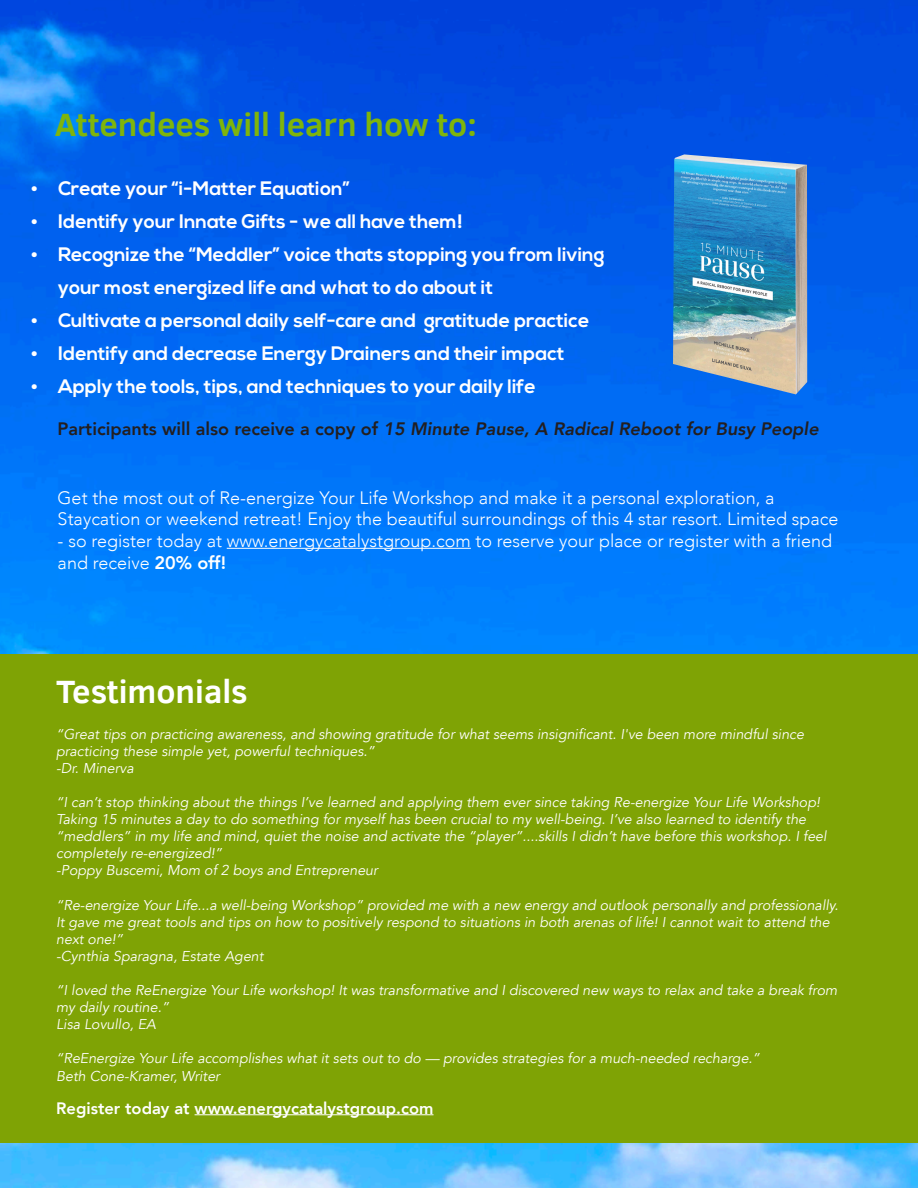
<style>
.page{position:relative;width:918px;height:1188px;background:#fff}
.page>*{position:absolute;margin:0;border:0;box-sizing:border-box;transform-origin:0 0}
.t1{font:700 33px "Clear Sans";color:#7fb50b}
.t2{font:700 33px "Clear Sans";color:#fff}
.t3{font:700 19.5px/33px "Nexa";color:#fff}
.t4{font:300 18px/21.6px "Avenir";color:#fff}
.t5{font:italic 800 18px "Avenir";color:#231f20}
.t6{font:800 16.5px "Avenir";color:#fff}
.t7{font:italic 14.25px/17.1px "Avenir";color:#fff}
.s1{font-style:normal}
.s2{font-weight:800}
</style>
<div class="page">
<img style="left:0;top:0;width:918px;height:1188px">
<img style="left:673px;top:154px;width:134px;height:240px">
<hr style="left:227px;top:548px;width:244px;height:1px;background:#fff">
<div style="left:0;top:655px;width:918px;height:488px;background:#7fa305"></div>
<hr style="left:195px;top:1114px;width:239px;height:1px;background:#fff">
<p class="t1" style="left:55px;top:101px;width:423px">Attendees will learn how to:</p>
<p class="t3" style="left:31px;top:172px;width:320px">• Create your “i-Matter Equation”</p>
<p class="t3" style="left:31px;top:205px;width:433px">• Identify your Innate Gifts - we all have them!</p>
<p class="t3" style="left:58px;top:238px;width:548px;text-indent:-27px">• Recognize the “Meddler” voice thats stopping you from living your most energized life and what to do about it</p>
<p class="t3" style="left:31px;top:304px;width:560px">• Cultivate a personal daily self-care and gratitude practice</p>
<p class="t3" style="left:31px;top:337px;width:535px">• Identify and decrease Energy Drainers and their impact</p>
<p class="t3" style="left:31px;top:370px;width:506px">• Apply the tools, tips, and techniques to your daily life</p>
<p class="t5" style="left:58px;top:418px;width:763px"><span class="s1">Participants will also receive a copy of</span> 15 Minute Pause, A Radical Reboot for Busy People</p>
<p class="t4" style="left:58px;top:487px;width:782px">Get the most out of Re-energize Your Life Workshop and make it a personal exploration, a<br>Staycation or weekend retreat! Enjoy the beautiful surroundings of this 4 star resort. Limited space</p>
<p class="t4" style="left:58px;top:530px;width:776px">- so register today at www.energycatalystgroup.com to reserve your place or register with a friend and receive <span class="s2">20% off!</span></p>
<p class="t2" style="left:56px;top:668px;width:193px">Testimonials</p>
<p class="t7" style="left:56px;top:725px;width:749px">“Great tips on practicing awareness, and showing gratitude for what seems insignificant. I've been more mindful since practicing these simple yet, powerful techniques.”</p>
<p class="t7" style="left:56px;top:760px;width:79px">-Dr. Minerva</p>
<p class="t7" style="left:56px;top:794px;width:772px">“I can’t stop thinking about the things I’ve learned and applying them ever since taking Re-energize Your Life Workshop!<br>Taking 15 minutes a day to do something for myself has been crucial to my well-being. I’ve also learned to identify the “meddlers” in my life and mind, quiet the noise and activate the “player”....skills I didn’t have before this workshop. I feel completely re-energized!”</p>
<p class="t7" style="left:56px;top:862px;width:323px">-Poppy Buscemi, Mom of 2 boys and Entrepreneur</p>
<p class="t7" style="left:56px;top:896px;width:784px">“Re-energize Your Life...a well-being Workshop” provided me with a new energy and outlook personally and professionally.</p>
<p class="t7" style="left:56px;top:913px;width:775px">It gave me great tools and tips on how to positively respond to situations in both arenas of life! I cannot wait to attend the next one!”</p>
<p class="t7" style="left:56px;top:948px;width:209px">-Cynthia Sparagna, Estate Agent</p>
<p class="t7" style="left:56px;top:982px;width:783px">“I loved the ReEnergize Your Life workshop! It was transformative and I discovered new ways to relax and take a break from my daily routine.”</p>
<p class="t7" style="left:56px;top:1016px;width:101px">Lisa Lovullo, EA</p>
<p class="t7" style="left:56px;top:1050px;width:705px">“ReEnergize Your Life accomplishes what it sets out to do — provides strategies for a much-needed recharge.”</p>
<p class="t7" style="left:56px;top:1067px;width:165px">Beth Cone-Kramer, Writer</p>
<p class="t6" style="left:56px;top:1095px;width:379px">Register today at www.energycatalystgroup.com</p>
</div>
